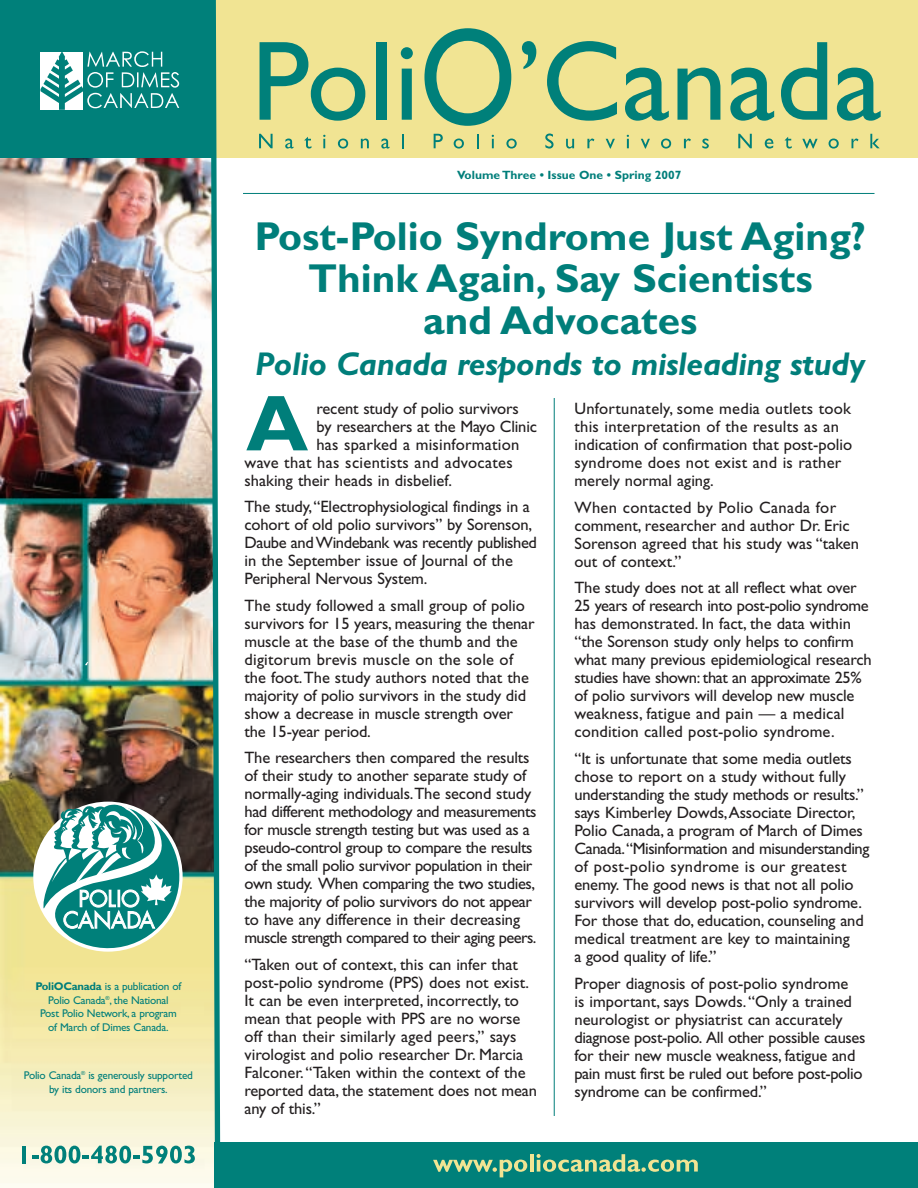
<style>
.page{position:relative;width:918px;height:1188px;background:#fff}
.page>*{position:absolute;margin:0;border:0;box-sizing:border-box;transform-origin:0 0}
.t1{font:700 79.5px "Gill Sans";color:#007e7a}
.t2{font:700 40.5px/42px "Gill Sans";color:#007e7a;text-align:center}
.t3{font:italic 700 33px "Gill Sans";letter-spacing:-.01em;color:#007e7a}
.t4{font:16.5px/18px "Gill Sans";letter-spacing:-.01em;color:#231f20}
.t5{font:16.5px/18px "Gill Sans";letter-spacing:.015em;color:#231f20}
.t6{font:16.5px "Gill Sans";letter-spacing:.02em;color:#231f20}
.t7{font:700 12px "Gill Sans";color:#007e7a}
.t8{font:11.25px/13.5px "Gill Sans";letter-spacing:-.02em;color:#007e7a;text-align:center}
.s1{font-weight:700}
</style>
<div class="page">
<img style="left:0;top:157px;width:208px;height:1031px">
<div style="left:215px;top:0;width:703px;height:157px;background:#f1e493"></div>
<div style="left:215px;top:1143px;width:703px;height:45px;background:#00807a"></div>
<svg style="left:433px;top:1160px;width:94px;height:17px"></svg>
<hr style="left:530px;top:1154px;width:4px;height:18px;background:#f1e493">
<svg style="left:537px;top:1154px;width:161px;height:18px"></svg>
<hr style="left:22px;top:1146px;width:4px;height:17px;background:#00807a">
<svg style="left:32px;top:1146px;width:163px;height:17px;background:#85bfb2"></svg>
<svg style="left:41px;top:804px;width:147px;height:154px"></svg>
<svg style="left:260px;top:42px;width:105px;height:79px"></svg>
<div style="left:377px;top:42px;width:10px;height:78px;background:#00807a"></div>
<svg style="left:401px;top:47px;width:12px;height:73px"></svg>
<svg style="left:424px;top:28px;width:87px;height:98px"></svg>
<svg style="left:522px;top:41px;width:14px;height:28px"></svg>
<svg style="left:547px;top:41px;width:70px;height:80px"></svg>
<svg style="left:625px;top:68px;width:44px;height:53px"></svg>
<svg style="left:677px;top:68px;width:43px;height:52px"></svg>
<svg style="left:730px;top:68px;width:44px;height:53px"></svg>
<svg style="left:781px;top:42px;width:46px;height:78px"></svg>
<svg style="left:837px;top:68px;width:44px;height:53px"></svg>
<svg style="left:85px;top:662px;width:4px;height:3px"></svg>
<svg style="left:259px;top:134px;width:14px;height:14px"></svg>
<svg style="left:285px;top:139px;width:9px;height:10px"></svg>
<svg style="left:304px;top:137px;width:7px;height:12px"></svg>
<svg style="left:323px;top:135px;width:3px;height:13px"></svg>
<svg style="left:338px;top:139px;width:10px;height:10px"></svg>
<svg style="left:361px;top:139px;width:8px;height:9px"></svg>
<svg style="left:381px;top:139px;width:9px;height:10px"></svg>
<svg style="left:402px;top:134px;width:2px;height:14px"></svg>
<svg style="left:434px;top:134px;width:9px;height:14px"></svg>
<svg style="left:454px;top:139px;width:10px;height:10px"></svg>
<svg style="left:477px;top:134px;width:2px;height:14px"></svg>
<svg style="left:492px;top:135px;width:2px;height:13px"></svg>
<svg style="left:506px;top:139px;width:11px;height:10px"></svg>
<svg style="left:545px;top:134px;width:9px;height:15px"></svg>
<svg style="left:566px;top:139px;width:8px;height:10px"></svg>
<svg style="left:587px;top:139px;width:7px;height:9px"></svg>
<svg style="left:606px;top:139px;width:9px;height:10px"></svg>
<svg style="left:627px;top:135px;width:2px;height:13px"></svg>
<svg style="left:641px;top:139px;width:9px;height:10px"></svg>
<svg style="left:661px;top:139px;width:10px;height:10px"></svg>
<svg style="left:684px;top:139px;width:7px;height:9px"></svg>
<svg style="left:702px;top:139px;width:7px;height:10px"></svg>
<svg style="left:738px;top:134px;width:14px;height:14px"></svg>
<svg style="left:765px;top:139px;width:8px;height:10px"></svg>
<svg style="left:785px;top:137px;width:7px;height:12px"></svg>
<svg style="left:802px;top:139px;width:16px;height:10px"></svg>
<svg style="left:829px;top:139px;width:10px;height:10px"></svg>
<svg style="left:852px;top:139px;width:6px;height:9px"></svg>
<svg style="left:870px;top:134px;width:10px;height:14px"></svg>
<svg style="left:208px;top:0;width:15px;height:1188px"></svg>
<div style="left:0;top:0;width:214px;height:157px;background:#00807a"></div>
<svg style="left:41px;top:51px;width:138px;height:59px"></svg>
<hr style="left:243px;top:193px;width:632px;height:1px;background:#007e7a">
<hr style="left:554px;top:398px;width:1px;height:718px;background:#007e7a">
<p class="t8" style="left:35px;top:981px;width:147px"><span class="s1">PoliOCanada</span> is a publication of<br>Polio Canada<sup>®</sup>, the National<br>Post Polio Network, a program of March of Dimes Canada.</p>
<p class="t8" style="left:24px;top:1070px;width:171px">Polio Canada<sup>®</sup> is generously supported by its donors and partners.</p>
<p class="t7" style="left:457px;top:171px;width:226px">Volume Three • Issue One • Spring 2007</p>
<h2 class="t2" style="left:255px;top:219px;width:613px">Post-Polio Syndrome Just Aging?<br>Think Again, Say Scientists<br>and Advocates</h2>
<h3 class="t3" style="left:255px;top:351px;width:612px">Polio Canada responds to misleading study</h3>
<h1 class="t1" style="left:246px;top:393px;width:64px">A</h1>
<p class="t4" style="left:316px;top:400px;width:204px">recent study of polio survivors</p>
<p class="t4" style="left:316px;top:418px;width:222px">by researchers at the Mayo Clinic</p>
<p class="t5" style="left:316px;top:436px;width:204px">has sparked a misinformation</p>
<p class="t6" style="left:244px;top:456px;width:270px">wave that has scientists and advocates</p>
<p class="t4" style="left:245px;top:472px;width:209px">shaking their heads in disbelief.</p>
<p class="t4" style="left:245px;top:499px;width:294px">The study,“Electrophysiological findings in a cohort of old polio survivors” by Sorenson, Daube and Windebank was recently published in the September issue of Journal of the Peripheral Nervous System.</p>
<p class="t4" style="left:244px;top:598px;width:292px">The study followed a small group of polio survivors for 15 years, measuring the thenar muscle at the base of the thumb and the digitorum brevis muscle on the sole of the foot.The study authors noted that the majority of polio survivors in the study did show a decrease in muscle strength over the 15-year period.</p>
<p class="t4" style="left:244px;top:750px;width:294px">The researchers then compared the results of their study to another separate study of normally-aging individuals.The second study had different methodology and measurements for muscle strength testing but was used as a pseudo-control group to compare the results of the small polio survivor population in their own study. When comparing the two studies, the majority of polio survivors do not appear to have any difference in their decreasing muscle strength compared to their aging peers.</p>
<p class="t4" style="left:244px;top:957px;width:294px">“Taken out of context, this can infer that post-polio syndrome (PPS) does not exist.<br>It can be even interpreted, incorrectly, to mean that people with PPS are no worse off than their similarly aged peers,” says virologist and polio researcher Dr. Marcia Falconer.“Taken within the context of the reported data, the statement does not mean any of this.”</p>
<p class="t5" style="left:574px;top:401px;width:279px">Unfortunately, some media outlets took this interpretation of the results as an indication of confirmation that post-polio syndrome does not exist and is rather merely normal aging.</p>
<p class="t4" style="left:574px;top:500px;width:286px">When contacted by Polio Canada for comment, researcher and author Dr. Eric Sorenson agreed that his study was “taken out of context.”</p>
<p class="t4" style="left:574px;top:580px;width:299px">The study does not at all reflect what over 25 years of research into post-polio syndrome has demonstrated. In fact, the data within “the Sorenson study only helps to confirm what many previous epidemiological research studies have shown: that an approximate 25% of polio survivors will develop new muscle weakness, fatigue and pain — a medical condition called post-polio syndrome.</p>
<p class="t4" style="left:574px;top:751px;width:297px">“It is unfortunate that some media outlets chose to report on a study without fully understanding the study methods or results.” says Kimberley Dowds,Associate Director, Polio Canada, a program of March of Dimes Canada.“Misinformation and misunderstanding of post-polio syndrome is our greatest enemy. The good news is that not all polio survivors will develop post-polio syndrome.<br>For those that do, education, counseling and medical treatment are key to maintaining<br>a good quality of life.”</p>
<p class="t4" style="left:574px;top:976px;width:293px">Proper diagnosis of post-polio syndrome<br>is important, says Dowds.“Only a trained neurologist or physiatrist can accurately diagnose post-polio. All other possible causes for their new muscle weakness, fatigue and pain must first be ruled out before post-polio syndrome can be confirmed.”</p>
</div>
